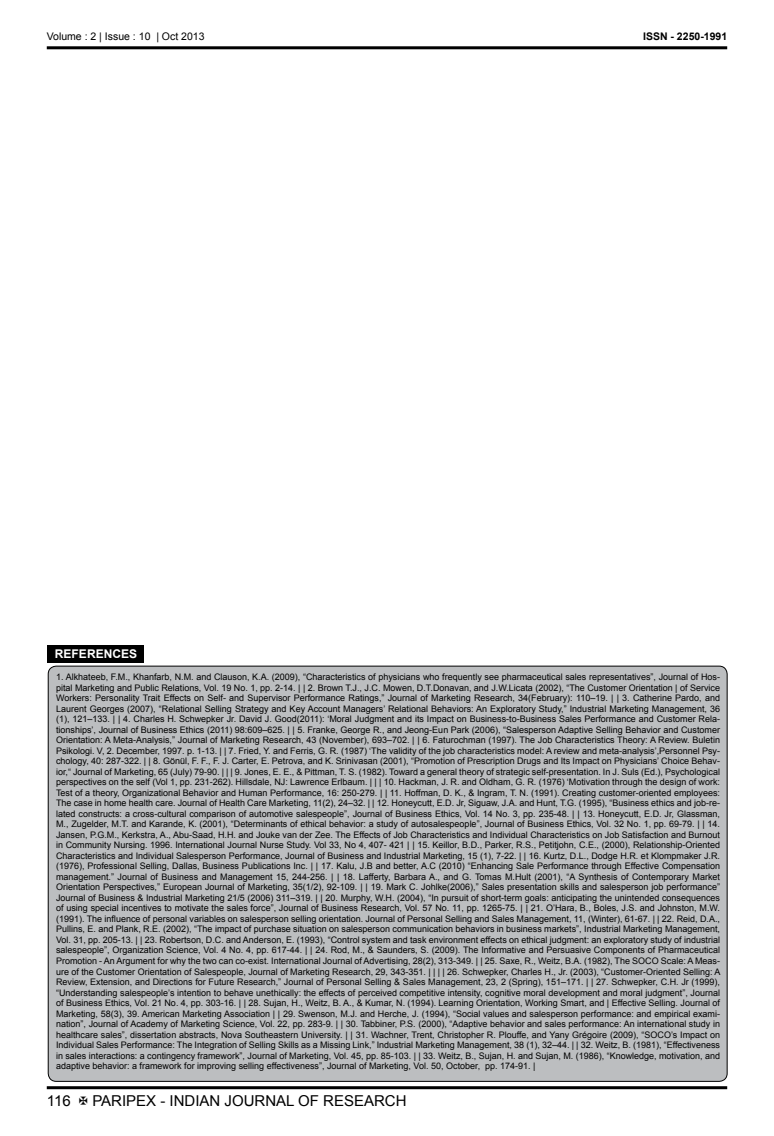
<style>
.page{position:relative;width:774px;height:1136px;background:#fff}
.page>*{position:absolute;margin:0;border:0;box-sizing:border-box;transform-origin:0 0}
.t1{font:15px "Arial";color:#000}
.t2{font:700 12px "Arial";color:#fff}
.t3{font:10.5px "Arial";color:#000}
.t4{font:700 10.5px "Arial";color:#000}
.t5{font:9px/10.5px "Arial";color:#000;text-align:justify}
</style>
<div class="page">
<hr style="left:47px;top:46px;width:680px;height:3px;background:#000">
<hr style="left:47px;top:1086px;width:680px;height:3px;background:#000">
<div style="left:48px;top:666px;width:679px;height:415px;background:#bcbec0;border-radius:8px"></div>
<div style="left:48px;top:645px;width:96px;height:17px;background:#000"></div>
<p class="t3" style="left:47px;top:33px;width:159px">Volume : 2 | Issue : 10 | Oct 2013</p>
<p class="t4" style="left:643px;top:33px;width:86px">ISSN - 2250-1991</p>
<h2 class="t2" style="left:55px;top:649px;width:84px">REFERENCES</h2>
<p class="t5" style="left:56px;top:672px;width:666px">1. Alkhateeb, F.M., Khanfarb, N.M. and Clauson, K.A. (2009), “Characteristics of physicians who frequently see pharmaceutical sales representatives”, Journal of Hos&shy;pital Marketing and Public Relations, Vol. 19 No. 1, pp. 2-14. | | 2. Brown T.J., J.C. Mowen, D.T.Donavan, and J.W.Licata (2002), “The Customer Orientation | of Service Workers: Personality Trait Effects on Self- and Supervisor Performance Ratings,” Journal of Marketing Research, 34(February): 110–19. | | 3. Catherine Pardo, and Laurent Georges (2007), “Relational Selling Strategy and Key Account Managers’ Relational Behaviors: An Exploratory Study,” Industrial Marketing Management, 36 (1), 121–133. | | 4. Charles H. Schwepker Jr. David J. Good(2011): ‘Moral Judgment and its Impact on Business-to-Business Sales Performance and Customer Rela&shy;tionships’, Journal of Business Ethics (2011) 98:609–625. | | 5. Franke, George R., and Jeong-Eun Park (2006), “Salesperson Adaptive Selling Behavior and Customer Orientation: A Meta-Analysis,” Journal of Marketing Research, 43 (November), 693–702. | | 6. Faturochman (1997). The Job Characteristics Theory: A Review. Buletin Psikologi. V, 2. December, 1997. p. 1-13. | | 7. Fried, Y. and Ferris, G. R. (1987) ‘The validity of the job characteristics model: A review and meta-analysis’,Personnel Psy&shy;chology, 40: 287-322. | | 8. Gönül, F. F., F. J. Carter, E. Petrova, and K. Srinivasan (2001), “Promotion of Prescription Drugs and Its Impact on Physicians’ Choice Behav&shy;ior,“ Journal of Marketing, 65 (July) 79-90. | | | 9. Jones, E. E., &amp; Pittman, T. S. (1982). Toward a general theory of strategic self-presentation. In J. Suls (Ed.), Psychological perspectives on the self (Vol 1, pp. 231-262). Hillsdale, NJ: Lawrence Erlbaum. | | | 10. Hackman, J. R. and Oldham, G. R. (1976) ‘Motivation through the design of work:<br>Test of a theory, Organizational Behavior and Human Performance, 16: 250-279. | | 11. Hoffman, D. K., &amp; Ingram, T. N. (1991). Creating customer-oriented employees:<br>The case in home health care. Journal of Health Care Marketing, 11(2), 24–32. | | 12. Honeycutt, E.D. Jr, Siguaw, J.A. and Hunt, T.G. (1995), “Business ethics and job-re&shy;lated constructs: a cross-cultural comparison of automotive salespeople”, Journal of Business Ethics, Vol. 14 No. 3, pp. 235-48. | | 13. Honeycutt, E.D. Jr, Glassman, M., Zugelder, M.T. and Karande, K. (2001), “Determinants of ethical behavior: a study of autosalespeople”, Journal of Business Ethics, Vol. 32 No. 1, pp. 69-79. | | 14.<br>Jansen, P.G.M., Kerkstra, A., Abu-Saad, H.H. and Jouke van der Zee. The Effects of Job Characteristics and Individual Characteristics on Job Satisfaction and Burnout in Community Nursing. 1996. International Journal Nurse Study. Vol 33, No 4, 407- 421 | | 15. Keillor, B.D., Parker, R.S., Petitjohn, C.E., (2000), Relationship-Oriented Characteristics and Individual Salesperson Performance, Journal of Business and Industrial Marketing, 15 (1), 7-22. | | 16. Kurtz, D.L., Dodge H.R. et Klompmaker J.R. (1976), Professional Selling, Dallas, Business Publications Inc. | | 17. Kalu, J.B and better, A.C (2010) “Enhancing Sale Performance through Effective Compensation management.” Journal of Business and Management 15, 244-256. | | 18. Lafferty, Barbara A., and G. Tomas M.Hult (2001), “A Synthesis of Contemporary Market Orientation Perspectives,” European Journal of Marketing, 35(1/2), 92-109. | | 19. Mark C. Johlke(2006),” Sales presentation skills and salesperson job performance” Journal of Business &amp; Industrial Marketing 21/5 (2006) 311–319. | | 20. Murphy, W.H. (2004), “In pursuit of short-term goals: anticipating the unintended consequences of using special incentives to motivate the sales force”, Journal of Business Research, Vol. 57 No. 11, pp. 1265-75. | | 21. O’Hara, B., Boles, J.S. and Johnston, M.W. (1991). The influence of personal variables on salesperson selling orientation. Journal of Personal Selling and Sales Management, 11, (Winter), 61-67. | | 22. Reid, D.A., Pullins, E. and Plank, R.E. (2002), “The impact of purchase situation on salesperson communication behaviors in business markets”, Industrial Marketing Management, Vol. 31, pp. 205-13. | | 23. Robertson, D.C. and Anderson, E. (1993), “Control system and task environment effects on ethical judgment: an exploratory study of industrial salespeople”, Organization Science, Vol. 4 No. 4, pp. 617-44. | | 24. Rod, M., &amp; Saunders, S. (2009). The Informative and Persuasive Components of Pharmaceutical Promotion - An Argument for why the two can co-exist. International Journal of Advertising, 28(2), 313-349. | | 25. Saxe, R., Weitz, B.A. (1982), The SOCO Scale: A Meas&shy;ure of the Customer Orientation of Salespeople, Journal of Marketing Research, 29, 343-351. | | | | 26. Schwepker, Charles H., Jr. (2003), “Customer-Oriented Selling: A Review, Extension, and Directions for Future Research,” Journal of Personal Selling &amp; Sales Management, 23, 2 (Spring), 151–171. | | 27. Schwepker, C.H. Jr (1999), “Understanding salespeople’s intention to behave unethically: the effects of perceived competitive intensity, cognitive moral development and moral judgment”, Journal of Business Ethics, Vol. 21 No. 4, pp. 303-16. | | 28. Sujan, H., Weitz, B. A., &amp; Kumar, N. (1994). Learning Orientation, Working Smart, and | Effective Selling. Journal of Marketing, 58(3), 39. American Marketing Association | | 29. Swenson, M.J. and Herche, J. (1994), “Social values and salesperson performance: and empirical exami&shy;nation”, Journal of Academy of Marketing Science, Vol. 22, pp. 283-9. | | 30. Tabbiner, P.S. (2000), “Adaptive behavior and sales performance: An international study in healthcare sales”, dissertation abstracts, Nova Southeastern University. | | 31. Wachner, Trent, Christopher R. Plouffe, and Yany Grégoire (2009), “SOCO’s Impact on Individual Sales Performance: The Integration of Selling Skills as a Missing Link,” Industrial Marketing Management, 38 (1), 32–44. | | 32. Weitz, B. (1981), “Effectiveness in sales interactions: a contingency framework”, Journal of Marketing, Vol. 45, pp. 85-103. | | 33. Weitz, B., Sujan, H. and Sujan, M. (1986), “Knowledge, motivation, and adaptive behavior: a framework for improving selling effectiveness”, Journal of Marketing, Vol. 50, October, pp. 174-91. |</p>
<h1 class="t1" style="left:47px;top:1094px;width:25px">116</h1>
<h1 class="t1" style="left:92px;top:1094px;width:316px">PARIPEX - INDIAN JOURNAL OF RESEARCH</h1>
</div>
